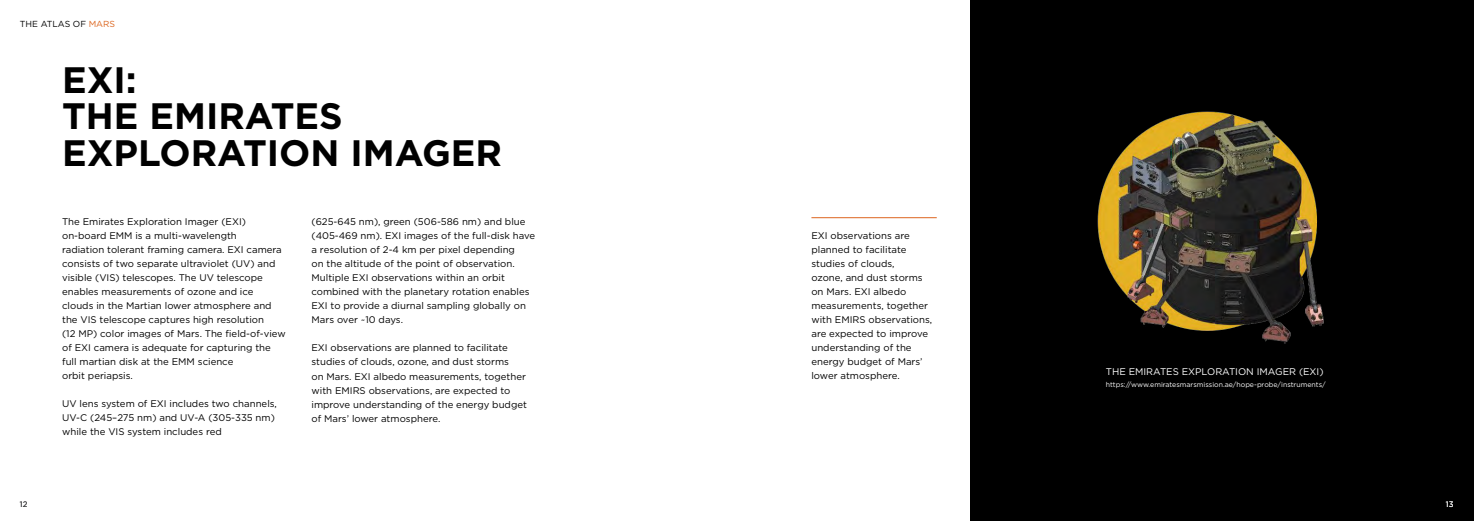
<style>
.page{position:relative;width:1474px;height:521px;background:#fff}
.page>*{position:absolute;margin:0;border:0;box-sizing:border-box;transform-origin:0 0}
.t1{font:700 36.75px/36.8px "Gotham";color:#000}
.t2{font:9.62px/14px "Gotham";color:#000}
.t3{font:9.62px "Gotham";color:#fff}
.t4{font:8.75px "Gotham";color:#000}
.t5{font:7.88px "Gotham";color:#414042}
.t6{font:7.88px "Gotham";color:#fff}
.t7{font:7px "Gotham";color:#fff}
.s1{color:#dc651e}
</style>
<div class="page">
<div style="left:970px;top:0;width:503px;height:521px;background:#000"></div>
<hr style="left:811px;top:217px;width:125px;height:1px;background:#dc651e">
<img style="left:1097px;top:111px;width:227px;height:232px">
<p class="t4" style="left:20px;top:18px;width:97px">THE ATLAS OF <span class="s1">MARS</span></p>
<h1 class="t1" style="left:62px;top:61px;width:441px">EXI:<br>THE EMIRATES<br>EXPLORATION IMAGER</h1>
<p class="t2" style="left:62px;top:215px;width:225px">The Emirates Exploration Imager (EXI) on-board EMM is a multi-wavelength<br>radiation tolerant framing camera. EXI camera consists of two separate ultraviolet (UV) and visible (VIS) telescopes. The UV telescope enables measurements of ozone and ice clouds in the Martian lower atmosphere and the VIS telescope captures high resolution<br>(12 MP) color images of Mars. The feld-of-view of EXI camera is adequate for capturing the full martian disk at the EMM science<br>orbit periapsis.</p>
<p class="t2" style="left:62px;top:397px;width:216px">UV lens system of EXI includes two channels,<br>UV-C (245–275 nm) and UV-A (305-335 nm) while the VIS system includes red</p>
<p class="t2" style="left:311px;top:215px;width:225px">(625-645 nm), green (506-586 nm) and blue (405-469 nm). EXI images of the full-disk have a resolution of 2-4 km per pixel depending<br>on the altitude of the point of observation.<br>Multiple EXI observations within an orbit combined with the planetary rotation enables EXI to provide a diurnal sampling globally on Mars over ~10 days.</p>
<p class="t2" style="left:311px;top:341px;width:217px">EXI observations are planned to facilitate studies of clouds, ozone, and dust storms<br>on Mars. EXI albedo measurements, together with EMIRS observations, are expected to improve understanding of the energy budget of Mars’ lower atmosphere.</p>
<p class="t2" style="left:811px;top:228px;width:122px">EXI observations are planned to facilitate studies of clouds,<br>ozone, and dust storms on Mars. EXI albedo measurements, together with EMIRS observations, are expected to improve understanding of the energy budget of Mars’ lower atmosphere.</p>
<p class="t3" style="left:1105px;top:365px;width:219px">THE EMIRATES EXPLORATION IMAGER (EXI)</p>
<p class="t7" style="left:1105px;top:380px;width:221px">https://www.emiratesmarsmission.ae/hope-probe/instruments/</p>
<p class="t5" style="left:20px;top:499px;width:9px">12</p>
<p class="t6" style="left:1445px;top:499px;width:9px">13</p>
</div>
